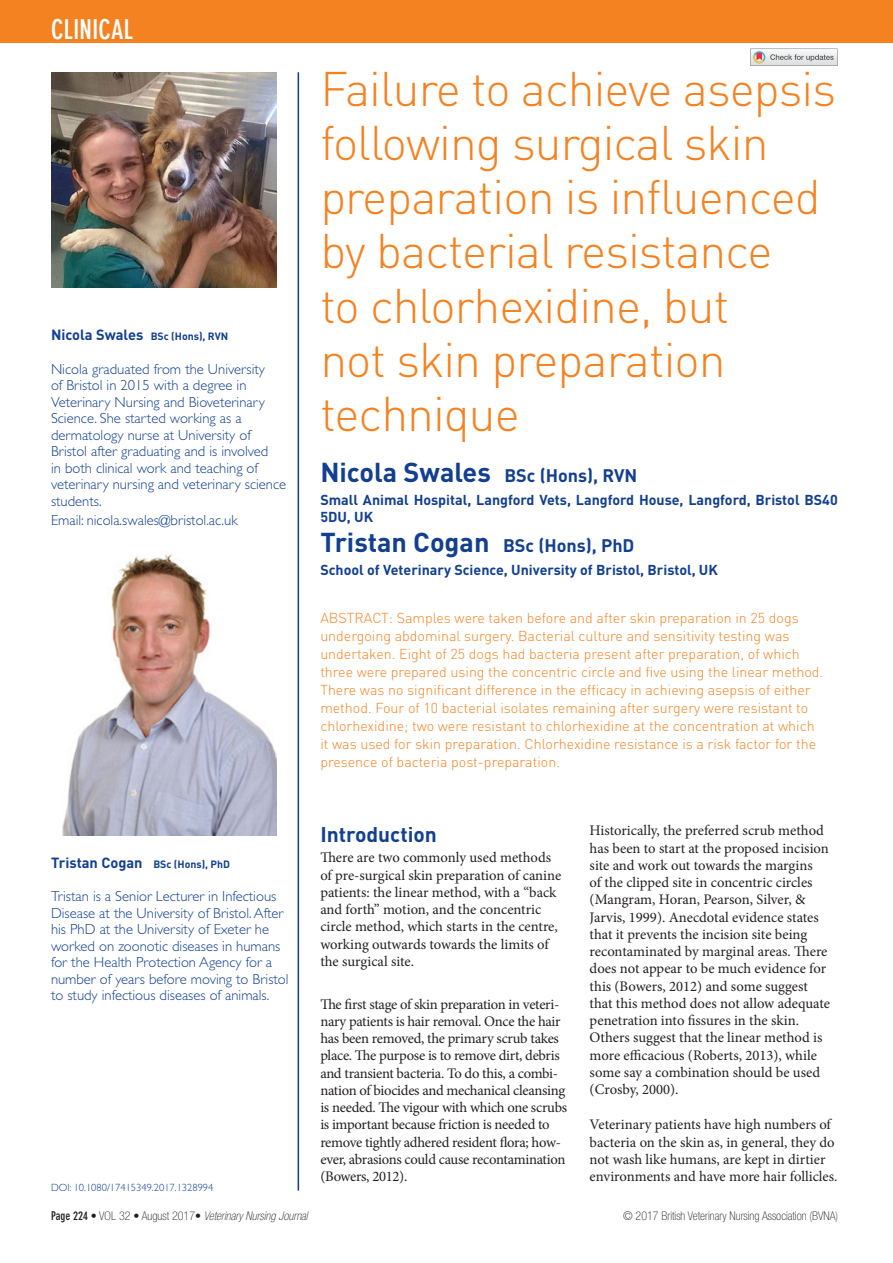
<style>
.page{position:relative;width:893px;height:1263px;background:#fff}
.page>*{position:absolute;margin:0;border:0;box-sizing:border-box;transform-origin:0 0}
.t1{font:300 48px/54px "DIN";letter-spacing:-.02em;color:#f58220}
.t2{font:700 condensed 27px "DIN Neuzeit Grotesk Std";color:#fff}
.t3{font:700 21px "DIN";color:#123f90}
.t4{font:700 18px "DIN";color:#123f90}
.t5{font:14.7px/17.2px "Minion Pro";letter-spacing:-.005em;color:#231f20}
.t6{font:300 14.7px/16.5px "Gill Sans";color:#123f90}
.t7{font:300 14.25px/18px "DIN";color:#f58220}
.t8{font:700 14.25px/17.2px "DIN";color:#123f90}
.t9{font:italic 100 condensed 12px "Helvetica Neue LT Std";color:#231f20}
.t10{font:100 condensed 12px "Helvetica Neue LT Std";color:#231f20}
.t11{font:700 10.5px "DIN";color:#123f90}
.t12{font:300 10.5px "Gill Sans Std";color:#123f90}
.s1{font-size:14.7px}
.s2{font-size:27px}
.s3{font-family:"DIN Neuzeit Grotesk Std";font-weight:700;font-style:normal}
.s4{font-style:normal}
</style>
<div class="page">
<div style="left:0;top:0;width:893px;height:43px;background:#f58220"></div>
<hr style="left:298px;top:72px;width:1px;height:1118px;background:#123f90">
<svg style="left:750px;top:49px;width:88px;height:17px"></svg>
<img style="left:51px;top:72px;width:225px;height:216px">
<img style="left:62px;top:554px;width:214px;height:281px">
<h2 class="t2" style="left:51px;top:13px;width:83px">CLINICAL</h2>
<p class="t11" style="left:51px;top:329px;width:179px"><span class="s1">Nicola Swales</span> BSc (Hons), RVN</p>
<p class="t6" style="left:51px;top:361px;width:237px">Nicola graduated from the University<br>of Bristol in 2015 with a degree in Veterinary Nursing and Bioveterinary Science. She started working as a dermatology nurse at University of Bristol after graduating and is involved<br>in both clinical work and teaching of veterinary nursing and veterinary science students.</p>
<p class="t6" style="left:51px;top:511px;width:188px">Email: nicola.swales@bristol.ac.uk</p>
<p class="t11" style="left:51px;top:857px;width:181px"><span class="s1">Tristan Cogan</span> BSc (Hons), PhD</p>
<p class="t6" style="left:51px;top:888px;width:239px">Tristan is a Senior Lecturer in Infectious Disease at the University of Bristol. After his PhD at the University of Exeter he worked on zoonotic diseases in humans for the Health Protection Agency for a number of years before moving to Bristol to study infectious diseases of animals.</p>
<p class="t12" style="left:51px;top:1181px;width:164px">DOI: 10.1080/17415349.2017.1328994</p>
<h1 class="t1" style="left:320px;top:62px;width:517px">Failure to achieve asepsis following surgical skin preparation is influenced by bacterial resistance<br>to chlorhexidine, but<br>not skin preparation technique</h1>
<p class="t4" style="left:320px;top:463px;width:319px"><span class="s2">Nicola Swales</span> BSc (Hons), RVN</p>
<p class="t8" style="left:320px;top:490px;width:519px">Small Animal Hospital, Langford Vets, Langford House, Langford, Bristol BS40<br>5DU, UK</p>
<p class="t4" style="left:320px;top:534px;width:316px"><span class="s2">Tristan Cogan</span> BSc (Hons), PhD</p>
<p class="t8" style="left:320px;top:561px;width:399px">School of Veterinary Science, University of Bristol, Bristol, UK</p>
<p class="t7" style="left:320px;top:609px;width:505px">ABSTRACT: Samples were taken before and after skin preparation in 25 dogs undergoing abdominal surgery. Bacterial culture and sensitivity testing was undertaken. Eight of 25 dogs had bacteria present after preparation, of which three were prepared using the concentric circle and five using the linear method.<br>There was no significant difference in the efficacy in achieving asepsis of either method. Four of 10 bacterial isolates remaining after surgery were resistant to chlorhexidine; two were resistant to chlorhexidine at the concentration at which it was used for skin preparation. Chlorhexidine resistance is a risk factor for the presence of bacteria post-preparation.</p>
<h3 class="t3" style="left:320px;top:821px;width:118px">Introduction</h3>
<p class="t5" style="left:320px;top:849px;width:243px">There are two commonly used methods of pre-surgical skin preparation of canine patients: the linear method, with a “back and forth” motion, and the concentric circle method, which starts in the centre, working outwards towards the limits of the surgical site.</p>
<p class="t5" style="left:320px;top:995px;width:248px">The first stage of skin preparation in veteri&shy;nary patients is hair removal. Once the hair has been removed, the primary scrub takes place. The purpose is to remove dirt, debris and transient bacteria. To do this, a combi&shy;nation of biocides and mechanical cleansing is needed. The vigour with which one scrubs is important because friction is needed to remove tightly adhered resident flora; how&shy;ever, abrasions could cause recontamination (Bowers, 2012).</p>
<p class="t5" style="left:590px;top:822px;width:242px">Historically, the preferred scrub method has been to start at the proposed incision site and work out towards the margins<br>of the clipped site in concentric circles (Mangram, Horan, Pearson, Silver, &amp; Jarvis, 1999). Anecdotal evidence states that it prevents the incision site being recontaminated by marginal areas. There does not appear to be much evidence for this (Bowers, 2012) and some suggest that this method does not allow adequate penetration into fissures in the skin.<br>Others suggest that the linear method is more efficacious (Roberts, 2013), while some say a combination should be used (Crosby, 2000).</p>
<p class="t5" style="left:590px;top:1116px;width:249px">Veterinary patients have high numbers of bacteria on the skin as, in general, they do not wash like humans, are kept in dirtier environments and have more hair follicles.</p>
<p class="t9" style="left:51px;top:1209px;width:258px"><span class="s3">Page 224</span> <span class="s4">• VOL 32 • August 2017•</span> Veterinary Nursing Journal</p>
<p class="t10" style="left:623px;top:1209px;width:217px">© 2017 British Veterinary Nursing Association (BVNA)</p>
</div>
